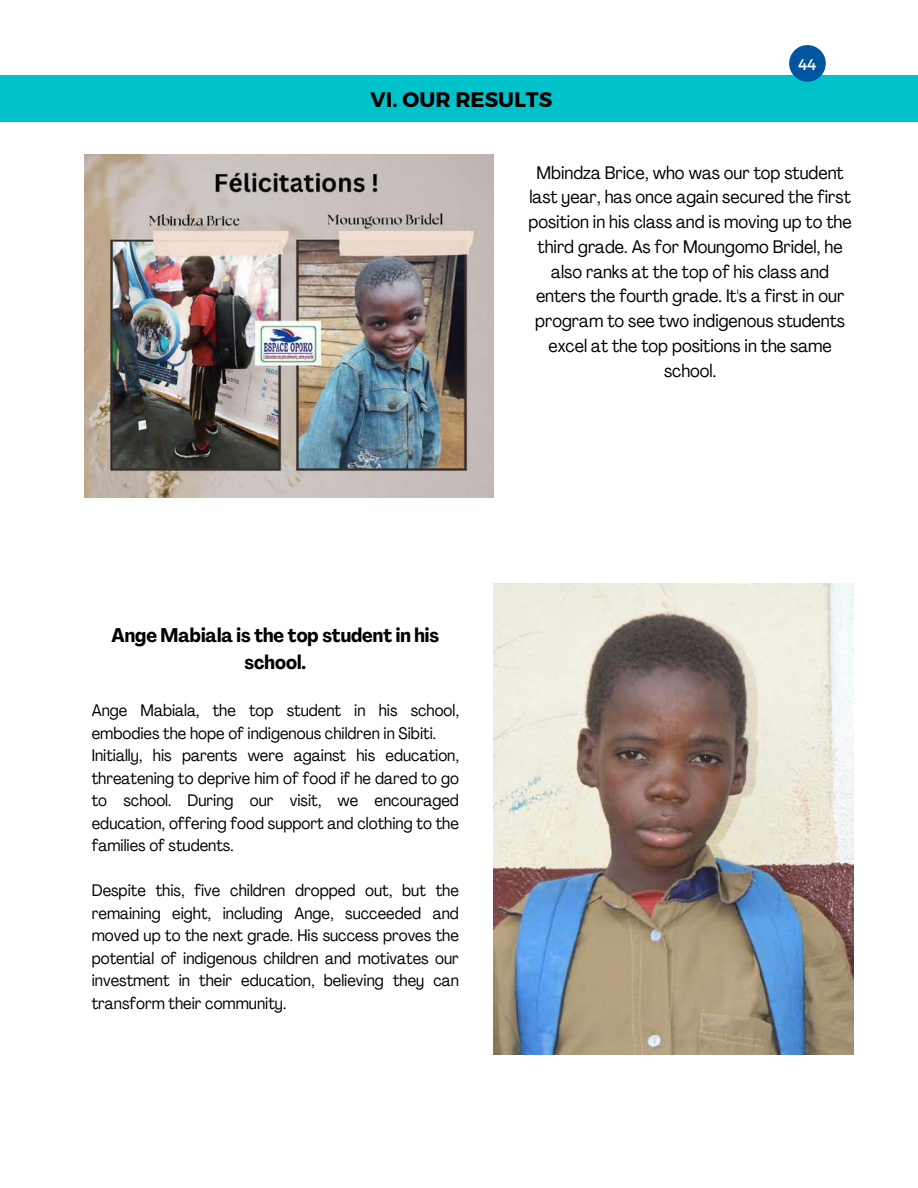
<style>
.page{position:relative;width:918px;height:1188px;background:#fff}
.page>*{position:absolute;margin:0;border:0;box-sizing:border-box;transform-origin:0 0}
.t1{font:700 21px "Montserrat";color:#000}
.t2{font:700 condensed 19.5px/27px "Agrandir";color:#000;text-align:center}
.t3{font:condensed 18px/24.8px "Agrandir";color:#000;text-align:center}
.t4{font:condensed 16.5px/22.5px "Agrandir";color:#000}
.t5{font:15.45px "Montserrat";color:#fff}
</style>
<div class="page">
<div style="left:0;top:75px;width:918px;height:47px;background:#00c2cb"></div>
<img style="left:84px;top:154px;width:410px;height:343px">
<img style="left:493px;top:584px;width:360px;height:471px">
<svg style="left:789px;top:45px;width:37px;height:37px"></svg>
<p class="t1" style="left:371px;top:86px;width:183px">VI. OUR RESULTS</p>
<p class="t5" style="left:798px;top:55px;width:20px">44</p>
<p class="t3" style="left:529px;top:162px;width:325px">Mbindza Brice, who was our top student last year, has once again secured the first position in his class and is moving up to the third grade. As for Moungomo Bridel, he also ranks at the top of his class and enters the fourth grade. It's a first in our program to see two indigenous students excel at the top positions in the same school.</p>
<p class="t2" style="left:112px;top:624px;width:329px">Ange Mabiala is the top student in his school.</p>
<p class="t4" style="left:92px;top:701px;width:369px">Ange Mabiala, the top student in his school, embodies the hope of indigenous children in Sibiti.<br>Initially, his parents were against his education, threatening to deprive him of food if he dared to go to school. During our visit, we encouraged education, offering food support and clothing to the families of students.</p>
<p class="t4" style="left:92px;top:881px;width:369px;text-align:justify">Despite this, five children dropped out, but the remaining eight, including Ange, succeeded and moved up to the next grade. His success proves the potential of indigenous children and motivates our investment in their education, believing they can transform their community.</p>
</div>
